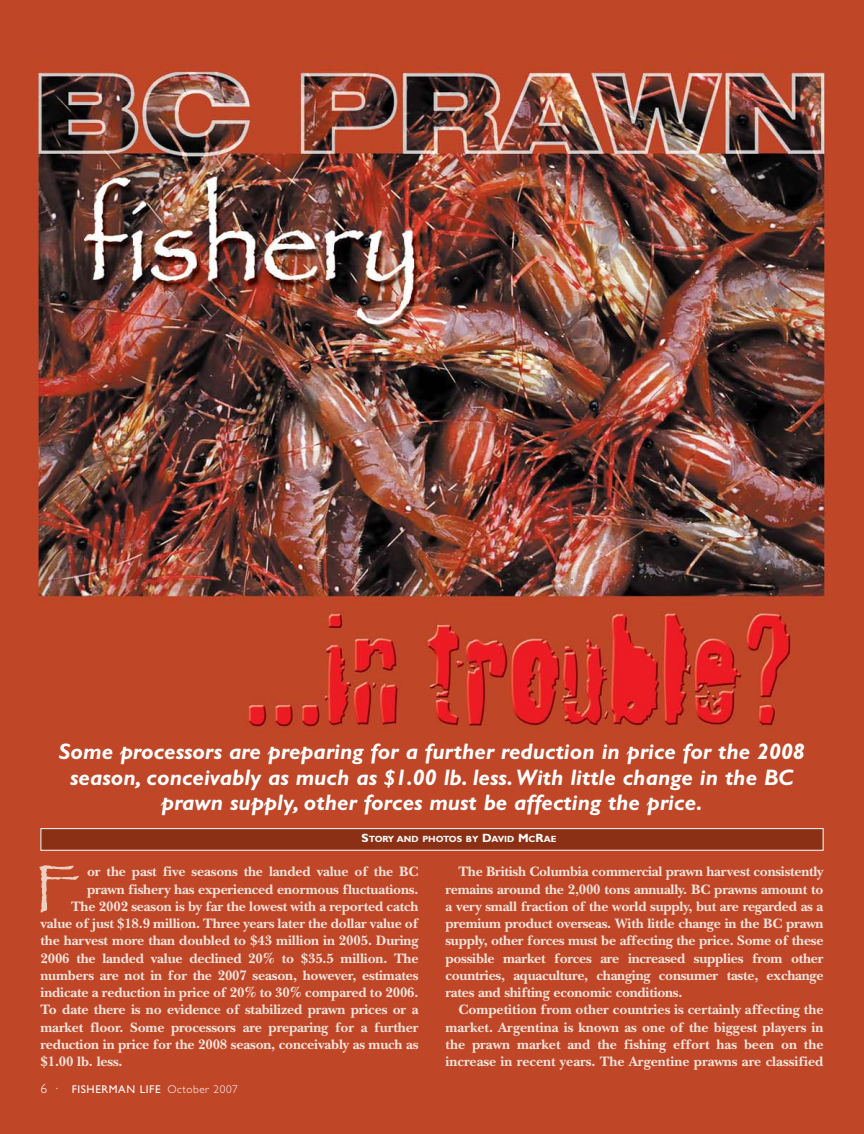
<style>
.page{position:relative;width:864px;height:1134px;background:#fff}
.page>*{position:absolute;margin:0;border:0;box-sizing:border-box;transform-origin:0 0}
.t1{font:72px "Papyrus Plain";color:#edd0c0}
.t2{font:italic 700 22.5px/25.5px "Gill Sans";color:#fff;text-align:center}
.t3{font:700 14.25px/17.2px "New Baskerville";letter-spacing:-.01em;color:#f4e4db;text-align:justify}
.t4{font:11.25px "Gill Sans";letter-spacing:.05em;color:#fff}
.t5{font:700 9px "Gill Sans";color:#fff}
.s1{font-size:12px}
.s2{font-weight:300;font-size:13.5px}
.s3{font-weight:300}
</style>
<div class="page">
<img style="left:0;top:0;width:864px;height:1132px">
<div style="left:41px;top:829px;width:782px;height:21px;background:#8c3015"></div>
<div style="left:40px;top:828px;width:784px;height:23px;border:1px solid #fff"></div>
<h2 class="t2" style="left:59px;top:742px;width:748px">Some processors are preparing for a further reduction in price for the 2008 season, conceivably as much as $1.00 lb. less.With little change in the BC prawn supply, other forces must be affecting the price.</h2>
<p class="t5" style="left:362px;top:836px;width:196px"><span class="s1">S</span>TORY AND PHOTOS BY <span class="s1">D</span>AVID <span class="s1">M</span>C<span class="s1">R</span>AE</p>
<h1 class="t1" style="left:35px;top:843px;width:46px">F</h1>
<p class="t3" style="left:87px;top:865px;width:333px">or the past five seasons the landed value of the BC</p>
<p class="t3" style="left:87px;top:882px;width:333px">prawn fishery has experienced enormous fluctuations.</p>
<p class="t3" style="left:71px;top:899px;width:349px">The 2002 season is by far the lowest with a reported catch</p>
<p class="t3" style="left:40px;top:917px;width:380px">value of just $18.9 million. Three years later the dollar value of</p>
<p class="t3" style="left:40px;top:934px;width:380px">the harvest more than doubled to $43 million in 2005. During</p>
<p class="t3" style="left:40px;top:951px;width:380px">2006 the landed value declined 20% to $35.5 million. The</p>
<p class="t3" style="left:40px;top:968px;width:380px">numbers are not in for the 2007 season, however, estimates</p>
<p class="t3" style="left:40px;top:986px;width:380px">indicate a reduction in price of 20% to 30% compared to 2006.</p>
<p class="t3" style="left:40px;top:1003px;width:380px">To date there is no evidence of stabilized prawn prices or a</p>
<p class="t3" style="left:40px;top:1020px;width:380px">market floor. Some processors are preparing for a further</p>
<p class="t3" style="left:40px;top:1037px;width:380px">reduction in price for the 2008 season, conceivably as much as</p>
<p class="t3" style="left:40px;top:1055px;width:84px">$1.00 lb. less.</p>
<p class="t4" style="left:40px;top:1085px;width:199px"><span class="s2">6 ·</span> FISHERMAN LIFE <span class="s3">October 2007</span></p>
<p class="t3" style="left:445px;top:865px;width:380px;text-indent:13px">The British Columbia commercial prawn harvest consistently remains around the 2,000 tons annually. BC prawns amount to a very small fraction of the world supply, but are regarded as a premium product overseas. With little change in the BC prawn supply, other forces must be affecting the price. Some of these possible market forces are increased supplies from other countries, aquaculture, changing consumer taste, exchange rates and shifting economic conditions.</p>
<p class="t3" style="left:445px;top:1003px;width:380px;text-indent:13px">Competition from other countries is certainly affecting the market. Argentina is known as one of the biggest players in the prawn market and the fishing effort has been on the increase in recent years. The Argentine prawns are classified</p>
</div>
